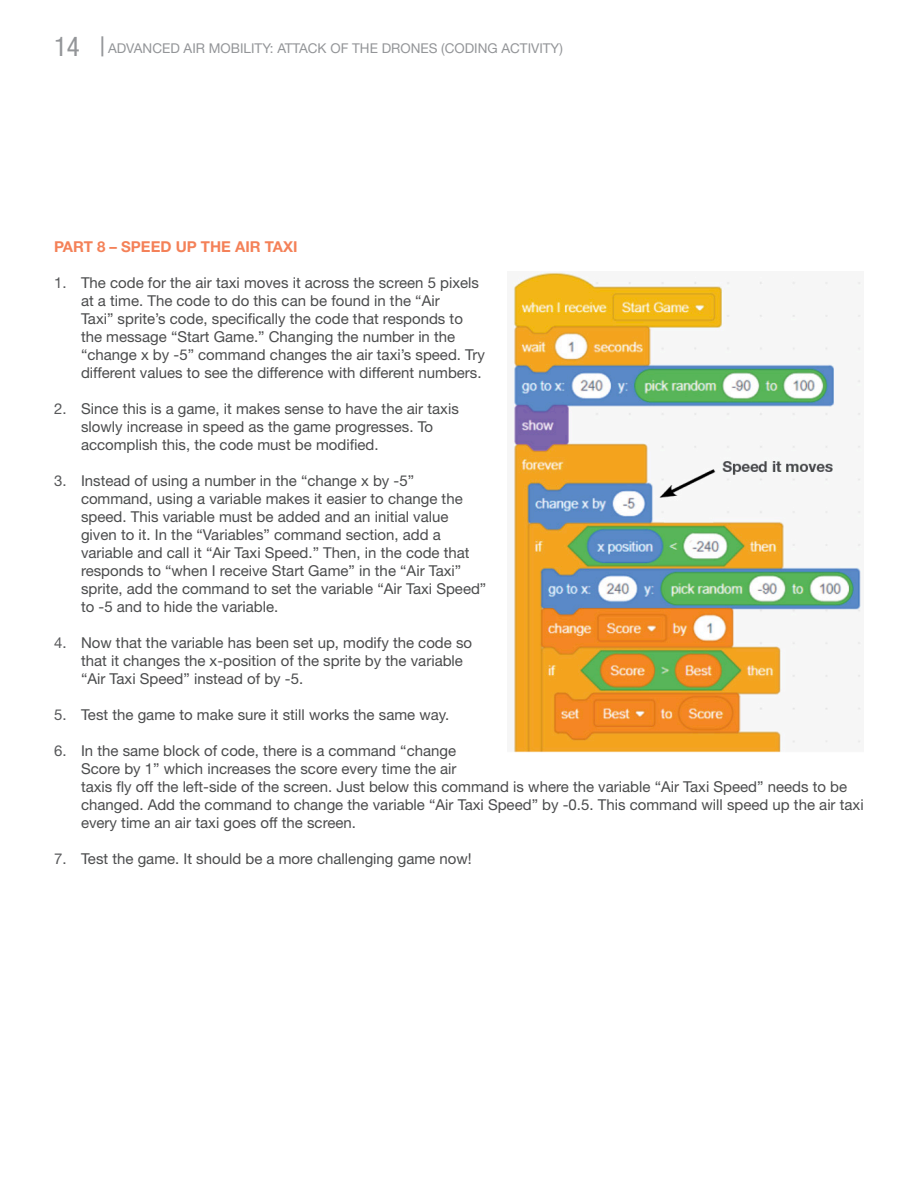
<style>
.page{position:relative;width:918px;height:1188px;background:#fff}
.page>*{position:absolute;margin:0;border:0;box-sizing:border-box;transform-origin:0 0}
.t1{font:15px/18px "Helvetica Neue LT Pro";color:#4b4c4d}
.BODY_TEXT{font:700 15px "Helvetica Neue LT Pro";color:#f48158}
.t2{font:13.5px "Helvetica Neue LT Pro";color:#939598}
.s1{font-stretch:condensed;font-size:27px}
.s2{color:#57585a}
</style>
<div class="page">
<img style="left:512px;top:272px;width:350px;height:480px">
<p class="t2" style="left:54px;top:40px;width:510px"><span class="s1">14 |</span> ADVANCED AIR MOBILITY: ATTACK OF THE DRONES (CODING ACTIVITY)</p>
<p class="BODY_TEXT" style="left:54px;top:237px;width:245px">PART 8 – SPEED UP THE AIR TAXI</p>
<p class="t1" style="left:81px;top:273px;width:406px;text-indent:-27px"><span class="s2">1.</span> The code for the air taxi moves it across the screen 5 pixels at a time. The code to do this can be found in the “Air<br>Taxi” sprite’s code, specifically the code that responds to the message “Start Game.” Changing the number in the “change x by -5” command changes the air taxi’s speed. Try different values to see the difference with different numbers.</p>
<p class="t1" style="left:81px;top:399px;width:379px;text-indent:-27px"><span class="s2">2.</span> Since this is a game, it makes sense to have the air taxis slowly increase in speed as the game progresses. To accomplish this, the code must be modified.</p>
<p class="t1" style="left:81px;top:471px;width:407px;text-indent:-27px"><span class="s2">3.</span> Instead of using a number in the “change x by -5” command, using a variable makes it easier to change the speed. This variable must be added and an initial value given to it. In the “Variables” command section, add a variable and call it “Air Taxi Speed.” Then, in the code that responds to “when I receive Start Game” in the “Air Taxi” sprite, add the command to set the variable “Air Taxi Speed” to -5 and to hide the variable.</p>
<p class="t1" style="left:81px;top:633px;width:393px;text-indent:-27px"><span class="s2">4.</span> Now that the variable has been set up, modify the code so that it changes the x-position of the sprite by the variable “Air Taxi Speed” instead of by -5.</p>
<p class="t1" style="left:54px;top:705px;width:397px"><span class="s2">5.</span> Test the game to make sure it still works the same way.</p>
<p class="t1" style="left:81px;top:741px;width:784px;text-indent:-27px"><span class="s2">6.</span> In the same block of code, there is a command “change<br>Score by 1” which increases the score every time the air<br>taxis fly off the left-side of the screen. Just below this command is where the variable “Air Taxi Speed” needs to be changed. Add the command to change the variable “Air Taxi Speed” by -0.5. This command will speed up the air taxi every time an air taxi goes off the screen.</p>
<p class="t1" style="left:54px;top:849px;width:419px"><span class="s2">7.</span> Test the game. It should be a more challenging game now!</p>
</div>
